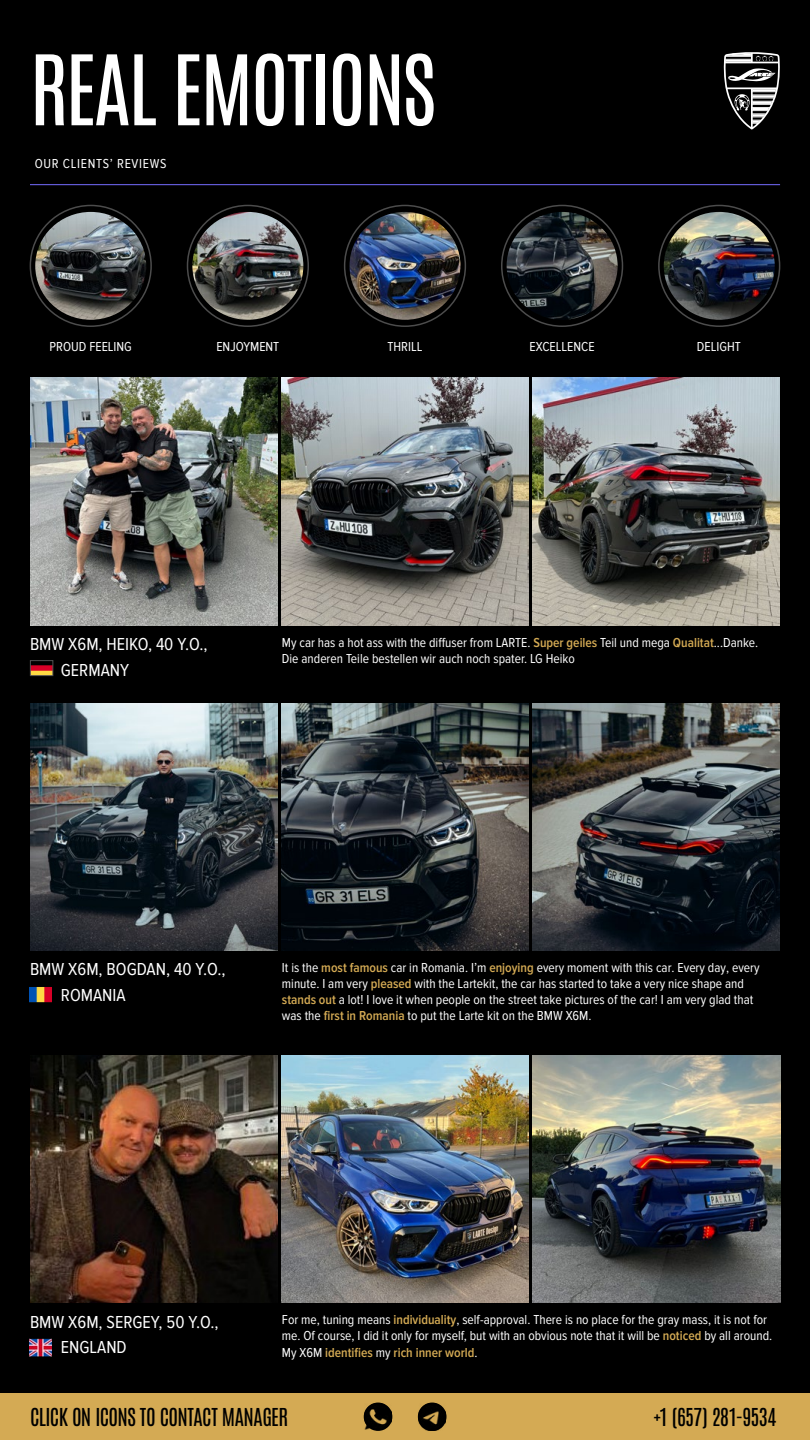
<style>
.page{position:relative;width:810px;height:1440px;background:#000}
.page>*{position:absolute;margin:0;border:0;box-sizing:border-box;transform-origin:0 0}
.t1{font:82.5px "Antonio";letter-spacing:-.025em;color:#fff}
.t2{font:21px "Antonio";letter-spacing:-.025em;color:#000}
.t3{font:18px/25.5px "Proxima Nova Cond";color:#fff}
.t4{font:13.5px/16.2px "Proxima Nova Cond";color:#fff}
.t5{font:13.5px "Proxima Nova Cond";letter-spacing:.05em;color:#fff}
.s1{font-weight:600;color:#d4aa54}
</style>
<div class="page">
<div style="left:0;top:1393px;width:810px;height:47px;background:#d4aa54"></div>
<img style="left:419px;top:1404px;width:25px;height:26px">
<img style="left:365px;top:1403px;width:26px;height:27px">
<div style="left:364px;top:1403px;width:28px;height:28px;border:2px solid #000;border-radius:50%"></div>
<div style="left:418px;top:1403px;width:29px;height:28px;border:2px solid #000;border-radius:50%"></div>
<hr style="left:30px;top:184px;width:750px;height:1px;background:#756dff">
<img style="left:507px;top:212px;width:111px;height:108px">
<div style="left:501px;top:205px;width:122px;height:122px;border:2px solid #fff;border-radius:50%"></div>
<img style="left:35px;top:212px;width:111px;height:108px">
<div style="left:30px;top:205px;width:122px;height:122px;border:2px solid #fff;border-radius:50%"></div>
<img style="left:192px;top:212px;width:111px;height:108px">
<div style="left:187px;top:205px;width:122px;height:122px;border:2px solid #fff;border-radius:50%"></div>
<img style="left:532px;top:703px;width:248px;height:248px">
<img style="left:30px;top:703px;width:248px;height:248px">
<img style="left:281px;top:703px;width:248px;height:248px">
<img style="left:29px;top:987px;width:23px;height:16px">
<img style="left:30px;top:1055px;width:248px;height:248px">
<img style="left:29px;top:1338px;width:23px;height:19px">
<img style="left:532px;top:378px;width:248px;height:247px">
<img style="left:281px;top:378px;width:248px;height:247px">
<img style="left:30px;top:378px;width:248px;height:247px">
<img style="left:32px;top:665px;width:19px;height:9px">
<div style="left:30px;top:660px;width:23px;height:16px;border:1px solid #525252"></div>
<img style="left:281px;top:1055px;width:248px;height:248px">
<img style="left:533px;top:1055px;width:247px;height:248px">
<img style="left:664px;top:212px;width:111px;height:108px">
<div style="left:658px;top:205px;width:122px;height:122px;border:2px solid #fff;border-radius:50%"></div>
<img style="left:350px;top:212px;width:110px;height:108px">
<div style="left:344px;top:205px;width:122px;height:122px;border:2px solid #fff;border-radius:50%"></div>
<svg style="left:724px;top:52px;width:56px;height:78px"></svg>
<h1 class="t1" style="left:30px;top:32px;width:408px">REAL EMOTIONS</h1>
<p class="t5" style="left:35px;top:156px;width:133px">OUR CLIENTS’ REVIEWS</p>
<p class="t4" style="left:50px;top:338px;width:84px">PROUD FEELING</p>
<p class="t4" style="left:216px;top:338px;width:64px">ENJOYMENT</p>
<p class="t4" style="left:388px;top:338px;width:36px">THRILL</p>
<p class="t4" style="left:530px;top:338px;width:66px">EXCELLENCE</p>
<p class="t4" style="left:697px;top:338px;width:45px">DELIGHT</p>
<h3 class="t3" style="left:61px;top:632px;width:148px;text-indent:-31px">BMW X6M, HEIKO, 40 Y.O.,<br>GERMANY</h3>
<p class="t4" style="left:282px;top:634px;width:478px">My car has a hot ass with the diffuser from LARTE. <span class="s1">Super geiles</span> Teil und mega <span class="s1">Qualitat</span>...Danke.<br>Die anderen Teile bestellen wir auch noch spater. LG Heiko</p>
<h3 class="t3" style="left:61px;top:957px;width:166px;text-indent:-31px">BMW X6M, BOGDAN, 40 Y.O.,<br>ROMANIA</h3>
<p class="t4" style="left:282px;top:960px;width:479px">It is the <span class="s1">most famous</span> car in Romania. I’m <span class="s1">enjoying</span> every moment with this car. Every day, every minute. I am very <span class="s1">pleased</span> with the Lartekit, the car has started to take a very nice shape and <span class="s1">stands out</span> a lot! I love it when people on the street take pictures of the car! I am very glad that was the <span class="s1">first in Romania</span> to put the Larte kit on the BMW X6M.</p>
<h3 class="t3" style="left:61px;top:1309px;width:159px;text-indent:-31px">BMW X6M, SERGEY, 50 Y.O.,<br>ENGLAND</h3>
<p class="t4" style="left:282px;top:1312px;width:492px">For me, tuning means <span class="s1">individuality</span>, self-approval. There is no place for the gray mass, it is not for me. Of course, I did it only for myself, but with an obvious note that it will be <span class="s1">noticed</span> by all around.<br>My X6M <span class="s1">identifies</span> my <span class="s1">rich inner world</span>.</p>
<h2 class="t2" style="left:30px;top:1402px;width:260px">CLICK ON ICONS TO CONTACT MANAGER</h2>
<h2 class="t2" style="left:654px;top:1402px;width:124px">+1 (657) 281-9534</h2>
</div>
